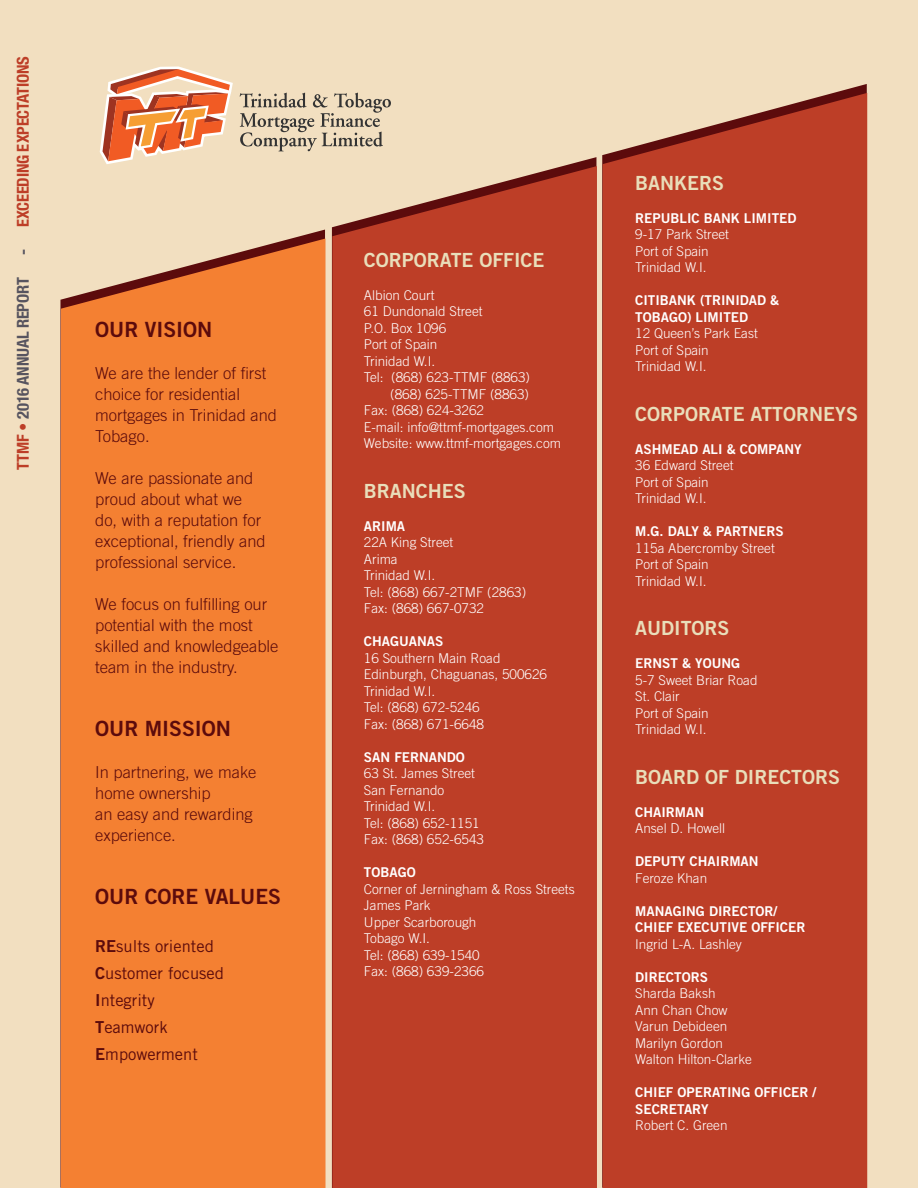
<style>
.page{position:relative;width:918px;height:1188px;background:#f2dfc0}
.page>*{position:absolute;margin:0;border:0;box-sizing:border-box;transform-origin:0 0}
.t1{font:21px "Trade Gothic LT Std Bd 2";color:#5c0b0c}
.t2{font:19.5px "Trade Gothic LT Std Bd 2";color:#e9deba}
.t3{font:300 16.5px/21px "Trade Gothic LT Std";color:#5c0b0c}
.t4{font:16.5px/27px "Trade Gothic LT Std";color:#5c0b0c}
.t5{font:700 condensed 16.5px "Helvetica Neue LT Std";letter-spacing:-.015em;color:#bd3e27}
.t6{font:700 condensed 16.5px "Helvetica Neue LT Std";letter-spacing:-.01em;color:#57545f}
.t7{font:300 13.5px/16.5px "Trade Gothic LT Std";color:#fff}
.t8{font:13.5px/16.5px "Trade Gothic LT Std Bd 2";color:#fff}
.s1{color:#57545f}
.s2{color:#bd3e27}
.s3{font-family:"Trade Gothic LT Std Bd 2"}
</style>
<div class="page">
<div style="left:603px;top:93px;width:264px;height:1095px;background:#bd3e27"></div>
<div style="left:332px;top:166px;width:265px;height:1022px;background:#bd3e27"></div>
<div style="left:61px;top:239px;width:264px;height:949px;background:#f48032"></div>
<svg style="left:99px;top:66px;width:292px;height:98px"></svg>
<p class="t5" style="left:13px;top:255px;width:200px;rotate:-90deg"><span class="s1">-</span> EXCEEDING EXPECTATIONS</p>
<p class="t6" style="left:13px;top:470px;width:194px;rotate:-90deg"><span class="s2">TTMF •</span> 2016 ANNUAL REPORT</p>
<h1 class="t1" style="left:95px;top:316px;width:119px">OUR VISION</h1>
<p class="t3" style="left:95px;top:362px;width:183px">We are the lender of first choice for residential mortgages in Trinidad and<br>Tobago.</p>
<p class="t3" style="left:95px;top:467px;width:172px">We are passionate and proud about what we do, with a reputation for exceptional, friendly and professional service.</p>
<p class="t3" style="left:95px;top:593px;width:185px">We focus on fulfilling our potential with the most skilled and knowledgeable team in the industry.</p>
<h1 class="t1" style="left:95px;top:715px;width:137px">OUR MISSION</h1>
<p class="t3" style="left:95px;top:761px;width:163px">In partnering, we make home ownership<br>an easy and rewarding experience.</p>
<h1 class="t1" style="left:95px;top:883px;width:187px">OUR CORE VALUES</h1>
<p class="t4" style="left:95px;top:932px;width:130px"><span class="s3">RE</span>sults oriented<br><span class="s3">C</span>ustomer focused<br><span class="s3">I</span>ntegrity<br><span class="s3">T</span>eamwork<br><span class="s3">E</span>mpowerment</p>
<h2 class="t2" style="left:364px;top:248px;width:182px">CORPORATE OFFICE</h2>
<p class="t7" style="left:364px;top:287px;width:72px">Albion Court</p>
<p class="t7" style="left:364px;top:303px;width:120px">61 Dundonald Street</p>
<p class="t7" style="left:364px;top:320px;width:84px">P.O. Box 1096</p>
<p class="t7" style="left:364px;top:336px;width:75px">Port of Spain</p>
<p class="t7" style="left:364px;top:353px;width:73px">Trinidad W.I.</p>
<p class="t7" style="left:364px;top:369px;width:168px">Tel: (868) 623-TTMF (8863)</p>
<p class="t7" style="left:390px;top:386px;width:140px">(868) 625-TTMF (8863)</p>
<p class="t7" style="left:364px;top:402px;width:122px">Fax: (868) 624-3262</p>
<p class="t7" style="left:364px;top:419px;width:192px">E-mail: info@ttmf-mortgages.com</p>
<p class="t7" style="left:364px;top:435px;width:199px">Website: www.ttmf-mortgages.com</p>
<h2 class="t2" style="left:364px;top:479px;width:103px">BRANCHES</h2>
<p class="t8" style="left:364px;top:517px;width:43px">ARIMA</p>
<p class="t7" style="left:364px;top:534px;width:164px">22A King Street<br>Arima<br>Trinidad W.I.<br>Tel: (868) 667-2TMF (2863)<br>Fax: (868) 667-0732</p>
<p class="t8" style="left:364px;top:633px;width:81px">CHAGUANAS</p>
<p class="t7" style="left:364px;top:650px;width:185px">16 Southern Main Road<br>Edinburgh, Chaguanas, 500626<br>Trinidad W.I.<br>Tel: (868) 672-5246<br>Fax: (868) 671-6648</p>
<p class="t8" style="left:364px;top:748px;width:102px">SAN FERNANDO</p>
<p class="t7" style="left:364px;top:765px;width:122px">63 St. James Street<br>San Fernando<br>Trinidad W.I.<br>Tel: (868) 652-1151<br>Fax: (868) 652-6543</p>
<p class="t8" style="left:364px;top:864px;width:53px">TOBAGO</p>
<p class="t7" style="left:364px;top:881px;width:212px">Corner of Jerningham &amp; Ross Streets<br>James Park<br>Upper Scarborough<br>Tobago W.I.<br>Tel: (868) 639-1540<br>Fax: (868) 639-2366</p>
<h2 class="t2" style="left:635px;top:171px;width:90px">BANKERS</h2>
<p class="t8" style="left:635px;top:209px;width:163px">REPUBLIC BANK LIMITED</p>
<p class="t7" style="left:635px;top:226px;width:95px">9-17 Park Street<br>Port of Spain<br>Trinidad W.I.</p>
<p class="t8" style="left:635px;top:292px;width:145px">CITIBANK (TRINIDAD &amp;<br>TOBAGO) LIMITED</p>
<p class="t7" style="left:635px;top:325px;width:124px">12 Queen’s Park East<br>Port of Spain<br>Trinidad W.I.</p>
<h2 class="t2" style="left:635px;top:402px;width:224px">CORPORATE ATTORNEYS</h2>
<p class="t8" style="left:635px;top:440px;width:168px">ASHMEAD ALI &amp; COMPANY</p>
<p class="t7" style="left:635px;top:457px;width:100px">36 Edward Street<br>Port of Spain<br>Trinidad W.I.</p>
<p class="t8" style="left:635px;top:523px;width:150px">M.G. DALY &amp; PARTNERS</p>
<p class="t7" style="left:635px;top:539px;width:141px">115a Abercromby Street<br>Port of Spain<br>Trinidad W.I.</p>
<h2 class="t2" style="left:635px;top:616px;width:96px">AUDITORS</h2>
<p class="t8" style="left:635px;top:655px;width:107px">ERNST &amp; YOUNG</p>
<p class="t7" style="left:635px;top:671px;width:124px">5-7 Sweet Briar Road<br>St. Clair<br>Port of Spain<br>Trinidad W.I.</p>
<h2 class="t2" style="left:635px;top:765px;width:206px">BOARD OF DIRECTORS</h2>
<p class="t8" style="left:635px;top:803px;width:70px">CHAIRMAN</p>
<p class="t7" style="left:635px;top:820px;width:92px">Ansel D. Howell</p>
<p class="t8" style="left:635px;top:853px;width:125px">DEPUTY CHAIRMAN</p>
<p class="t7" style="left:635px;top:869px;width:74px">Feroze Khan</p>
<p class="t8" style="left:635px;top:902px;width:172px">MANAGING DIRECTOR/<br>CHIEF EXECUTIVE OFFICER</p>
<p class="t7" style="left:635px;top:935px;width:108px">Ingrid L-A. Lashley</p>
<p class="t8" style="left:635px;top:968px;width:74px">DIRECTORS</p>
<p class="t7" style="left:635px;top:985px;width:118px">Sharda Baksh<br>Ann Chan Chow<br>Varun Debideen<br>Marilyn Gordon<br>Walton Hilton-Clarke</p>
<p class="t8" style="left:635px;top:1084px;width:183px">CHIEF OPERATING OFFICER /<br>SECRETARY</p>
<p class="t7" style="left:635px;top:1117px;width:94px">Robert C. Green</p>
</div>
